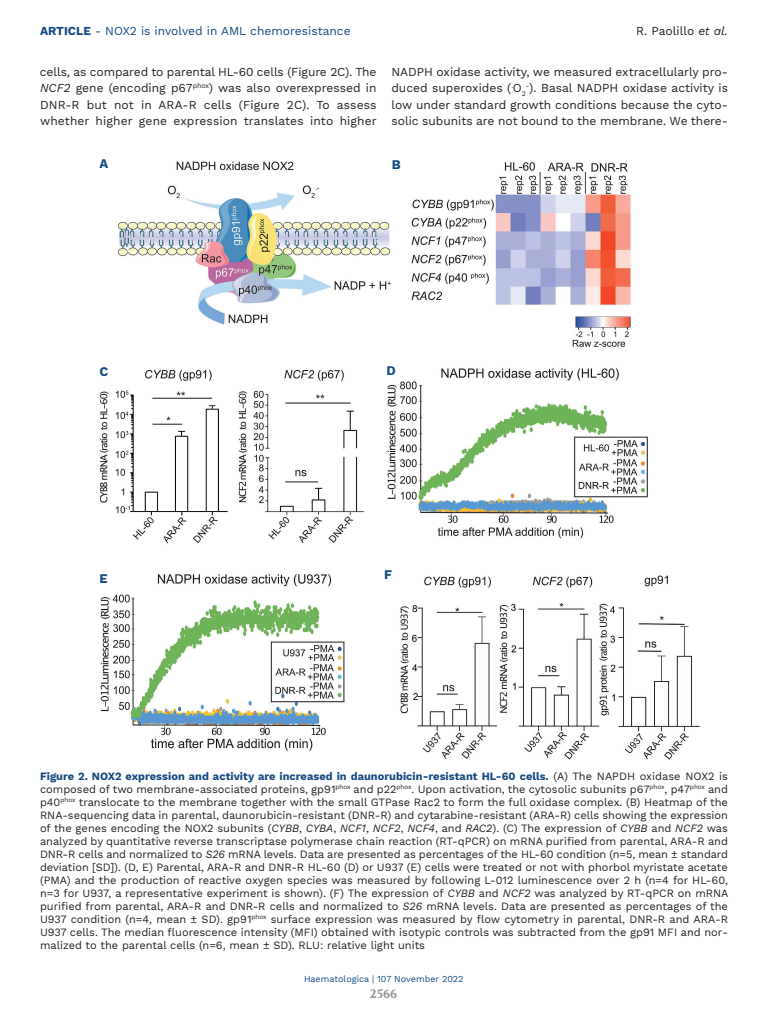
<style>
.page{position:relative;width:768px;height:1024px;background:#fff}
.page>*{position:absolute;margin:0;border:0;box-sizing:border-box;transform-origin:0 0}
.t1{font:700 13px "Work Sans";color:#134a80}
.t2{font:12px/16.5px "Work Sans";color:#231f20;text-align:justify}
.t3{font:12px "Work Sans";color:#134a80}
.t4{font:700 12px "Volkhov";color:#939598}
.t5{font:11px/13px "Work Sans";color:#231f20;text-align:justify}
.t6{font:9px "Work Sans";color:#134a80}
.s1{font-weight:700}
.s2{font-style:italic}
.s3{font-weight:700;color:#134a80}
</style>
<div class="page">
<img style="left:99px;top:161px;width:601px;height:599px">
<p class="t3" style="left:40px;top:24px;width:312px"><span class="s1">ARTICLE</span> - NOX2 is involved in AML chemoresistance</p>
<p class="t2" style="left:636px;top:23px;width:93px">R. Paolillo <span class="s2">et al.</span></p>
<p class="t2" style="left:40px;top:63px;width:338px">cells, as compared to parental HL-60 cells (Figure 2C). The <span class="s2">NCF2</span> gene (encoding p67<sup>phox</sup>) was also overexpressed in DNR-R but not in ARA-R cells (Figure 2C). To assess whether higher gene expression translates into higher</p>
<p class="t2" style="left:391px;top:63px;width:338px">NADPH oxidase activity, we measured extracellularly pro&shy;duced superoxides (<sup>.</sup>O<sub>2</sub><sup>-</sup>). Basal NADPH oxidase activity is low under standard growth conditions because the cyto&shy;solic subunits are not bound to the membrane. We there-</p>
<p class="t1" style="left:99px;top:156px;width:10px">A</p>
<p class="t1" style="left:392px;top:157px;width:10px">B</p>
<p class="t1" style="left:99px;top:364px;width:10px">C</p>
<p class="t1" style="left:386px;top:363px;width:11px">D</p>
<p class="t1" style="left:99px;top:571px;width:10px">E</p>
<p class="t1" style="left:384px;top:566px;width:9px">F</p>
<p class="t5" style="left:40px;top:770px;width:690px"><span class="s3">Figure 2. NOX2 expression and activity are increased in daunorubicin-resistant HL-60 cells.</span> (A) The NAPDH oxidase NOX2 is composed of two membrane-associated proteins, gp91<sup>phox</sup> and p22<sup>phox</sup>. Upon activation, the cytosolic subunits p67<sup>phox</sup>, p47<sup>phox</sup> and p40<sup>phox</sup> translocate to the membrane together with the small GTPase Rac2 to form the full oxidase complex. (B) Heatmap of the RNA-sequencing data in parental, daunorubicin-resistant (DNR-R) and cytarabine-resistant (ARA-R) cells showing the expression of the genes encoding the NOX2 subunits (<span class="s2">CYBB</span>, <span class="s2">CYBA</span>, <span class="s2">NCF1</span>, <span class="s2">NCF2</span>, <span class="s2">NCF4</span>, and <span class="s2">RAC2</span>). (C) The expression of <span class="s2">CYBB</span> and <span class="s2">NCF2</span> was analyzed by quantitative reverse transcriptase polymerase chain reaction (RT-qPCR) on mRNA purified from parental, ARA-R and DNR-R cells and normalized to <span class="s2">S26</span> mRNA levels. Data are presented as percentages of the HL-60 condition (n=5, mean ± standard deviation [SD]). (D, E) Parental, ARA-R and DNR-R HL-60 (D) or U937 (E) cells were treated or not with phorbol myristate acetate (PMA) and the production of reactive oxygen species was measured by following L-012 luminescence over 2 h (n=4 for HL-60, n=3 for U937, a representative experiment is shown). (F) The expression of <span class="s2">CYBB</span> and <span class="s2">NCF2</span> was analyzed by RT-qPCR on mRNA purified from parental, ARA-R and DNR-R cells and normalized to <span class="s2">S26</span> mRNA levels. Data are presented as percentages of the U937 condition (n=4, mean ± SD). gp91<sup>phox</sup> surface expression was measured by flow cytometry in parental, DNR-R and ARA-R U937 cells. The median fluorescence intensity (MFI) obtained with isotypic controls was subtracted from the gp91 MFI and nor&shy;malized to the parental cells (n=6, mean ± SD). RLU: relative light units</p>
<p class="t6" style="left:304px;top:974px;width:161px">Haematologica | 107 November 2022</p>
<p class="t4" style="left:370px;top:987px;width:28px">2566</p>
</div>
